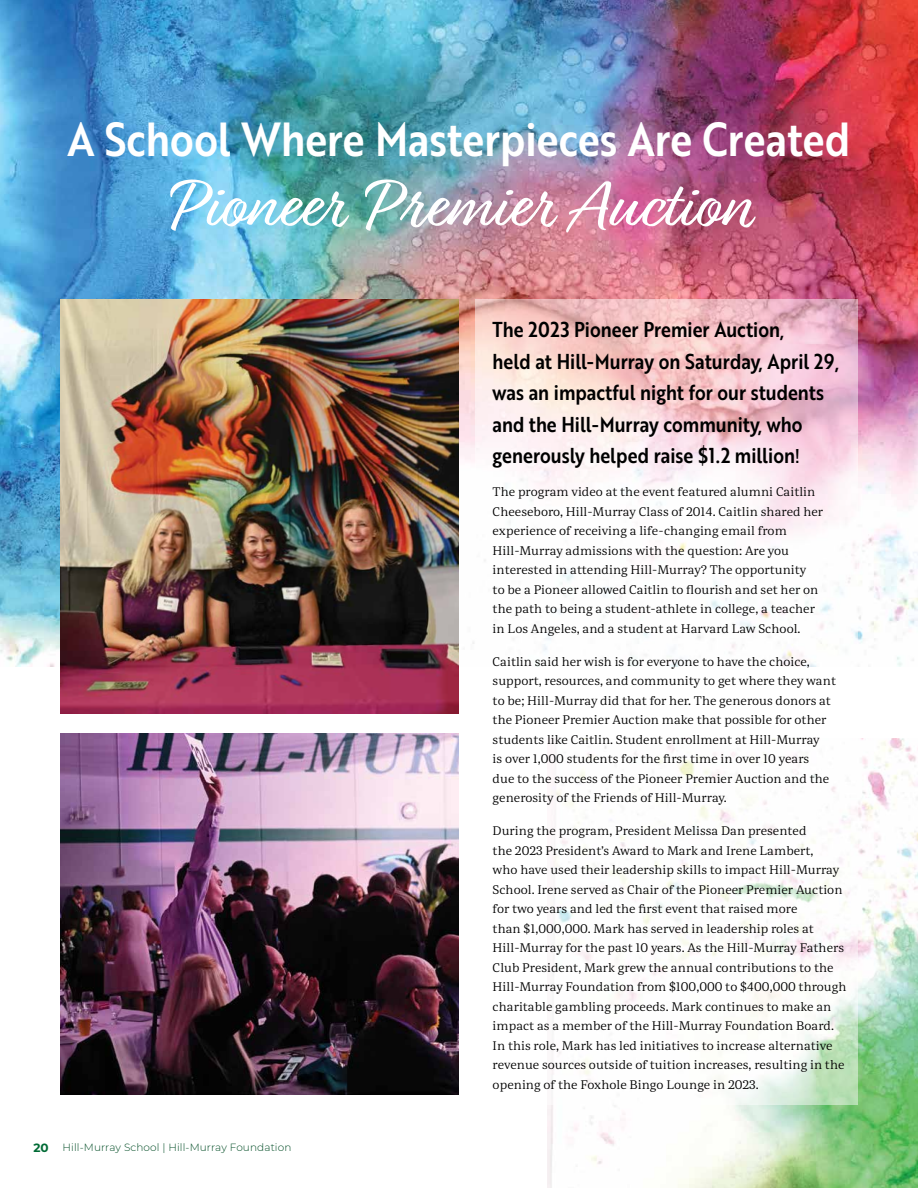
<style>
.page{position:relative;width:918px;height:1188px;background:#fff}
.page>*{position:absolute;margin:0;border:0;box-sizing:border-box;transform-origin:0 0}
.t1{font:70.5px "Relation";color:#fff}
.t2{font:500 46.5px "Brother XS";color:#fff}
.t3{font:500 21px/31.5px "Brother XS";color:#000}
.t4{font:12px/19.5px "Abelard";color:#000}
.t5{font:300 10.5px "Montserrat";letter-spacing:.01em;color:#044e27}
.s1{font-weight:700;font-size:12px;color:#006b35}
.s2{font-family:"Alternate Got No 3 D";font-weight:400}
</style>
<div class="page">
<img style="left:548px;top:738px;width:370px;height:450px">
<img style="left:0;top:0;width:918px;height:666px">
<svg style="left:475px;top:299px;width:382px;height:806px"></svg>
<img style="left:61px;top:734px;width:398px;height:360px">
<img style="left:61px;top:299px;width:398px;height:414px">
<h2 class="t2" style="left:68px;top:105px;width:784px">A School Where Masterpieces Are Created</h2>
<h1 class="t1" style="left:168px;top:165px;width:583px">Pioneer Premier Auction</h1>
<p class="t5" style="left:33px;top:1140px;width:260px"><span class="s1">20</span> Hill-Murray School | Hill-Murray Foundation</p>
<h3 class="t3" style="left:493px;top:313px;width:348px">The 2023 Pioneer Premier Auction,<br>held at Hill-Murray on Saturday, April 29, was an impactful night for our students and the Hill-Murray community, who generously helped raise $1.2 million<span class="s2">!</span></h3>
<p class="t4" style="left:493px;top:482px;width:332px">The program video at the event featured alumni Caitlin Cheeseboro, Hill-Murray Class of 2014. Caitlin shared her experience of receiving a life-changing email from Hill-Murray admissions with the question: Are you interested in attending Hill-Murray? The opportunity<br>to be a Pioneer allowed Caitlin to flourish and set her on the path to being a student-athlete in college, a teacher in Los Angeles, and a student at Harvard Law School.</p>
<p class="t4" style="left:493px;top:652px;width:345px">Caitlin said her wish is for everyone to have the choice, support, resources, and community to get where they want to be; Hill-Murray did that for her. The generous donors at the Pioneer Premier Auction make that possible for other students like Caitlin. Student enrollment at Hill-Murray<br>is over 1,000 students for the first time in over 10 years<br>due to the success of the Pioneer Premier Auction and the generosity of the Friends of Hill-Murray.</p>
<p class="t4" style="left:493px;top:821px;width:355px">During the program, President Melissa Dan presented<br>the 2023 President’s Award to Mark and Irene Lambert,<br>who have used their leadership skills to impact Hill-Murray School. Irene served as Chair of the Pioneer Premier Auction for two years and led the first event that raised more<br>than $1,000,000. Mark has served in leadership roles at Hill-Murray for the past 10 years. As the Hill-Murray Fathers Club President, Mark grew the annual contributions to the Hill-Murray Foundation from $100,000 to $400,000 through charitable gambling proceeds. Mark continues to make an impact as a member of the Hill-Murray Foundation Board.<br>In this role, Mark has led initiatives to increase alternative revenue sources outside of tuition increases, resulting in the opening of the Foxhole Bingo Lounge in 2023.</p>
</div>
